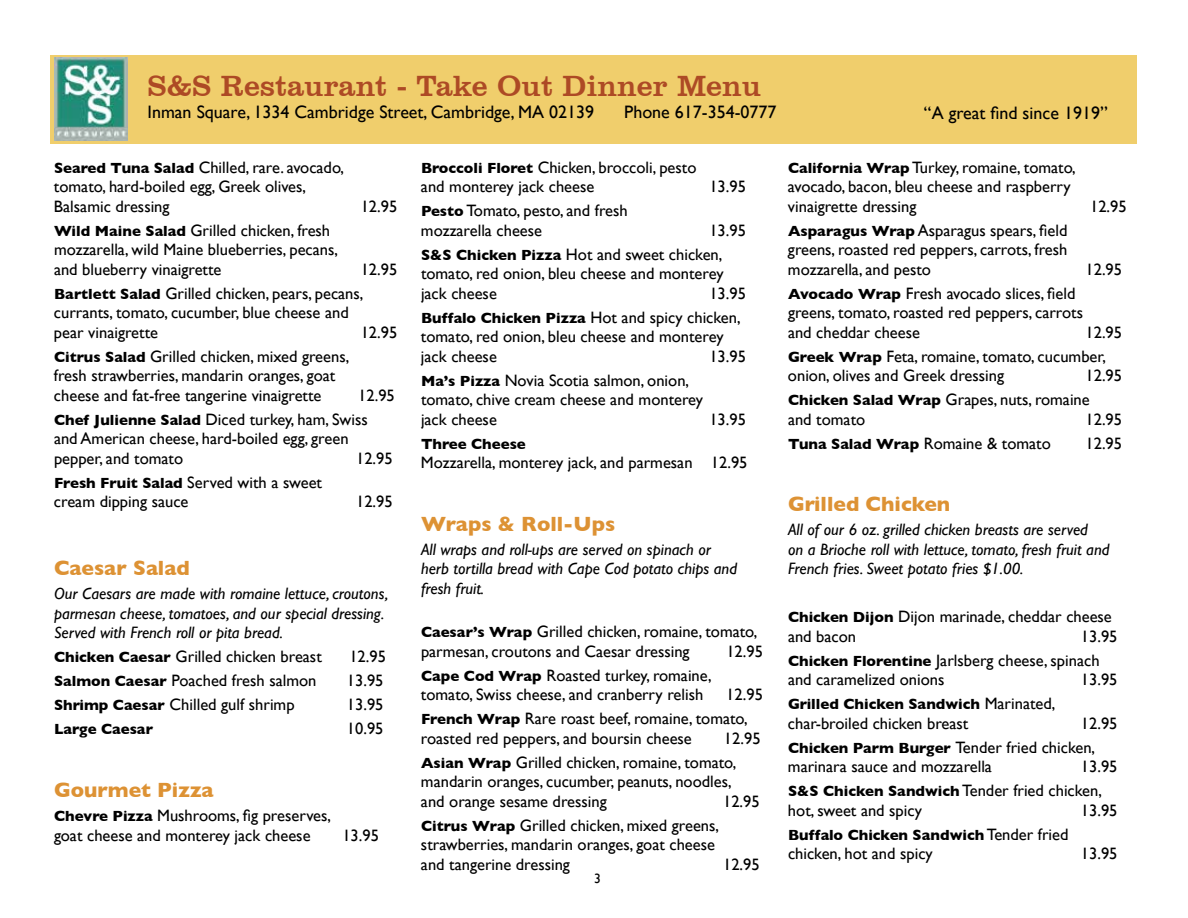
<style>
.page{position:relative;width:1188px;height:918px;background:#fff}
.page>*{position:absolute;margin:0;border:0;box-sizing:border-box;transform-origin:0 0}
.t1{font:30px "Clarendon BT";color:#ad4a25}
.t2{font:700 21px "Gill Sans";color:#dd9234}
.t3{font:18px "Gill Sans";color:#000}
.t4{font:16.5px/19.5px "Gill Sans";color:#000}
.t5{font:italic 16.5px/19.5px "Gill Sans";color:#000}
.t6{font:700 15px "Gill Sans";color:#000}
.t7{font:13.5px "Gill Sans";color:#000}
.s1{font-weight:700;font-size:15px}
.s2{font-weight:400;font-size:16.5px}
</style>
<div class="page">
<div style="left:50px;top:55px;width:1086px;height:89px;background:#f0ce6c"></div>
<img style="left:54px;top:58px;width:74px;height:82px">
<h1 class="t1" style="left:148px;top:67px;width:615px">S&amp;S Restaurant - Take Out Dinner Menu</h1>
<p class="t3" style="left:148px;top:101px;width:448px">Inman Square, 1334 Cambridge Street, Cambridge, MA 02139</p>
<p class="t3" style="left:624px;top:101px;width:154px">Phone 617-354-0777</p>
<p class="t3" style="left:924px;top:102px;width:185px">“A great find since 1919”</p>
<p class="t4" style="left:54px;top:157px;width:292px"><span class="s1">Seared Tuna Salad</span> Chilled, rare. avocado, tomato, hard-boiled egg, Greek olives,<br>Balsamic dressing</p>
<p class="t4" style="left:361px;top:196px;width:38px">12.95</p>
<p class="t4" style="left:54px;top:220px;width:286px"><span class="s1">Wild Maine Salad</span> Grilled chicken, fresh mozzarella, wild Maine blueberries, pecans, and blueberry vinaigrette</p>
<p class="t4" style="left:54px;top:257px;width:345px;line-height:24px;text-indent:307px">12.95<br><span class="s1">Bartlett Salad</span> Grilled chicken, pears, pecans,</p>
<p class="t4" style="left:54px;top:303px;width:296px">currants, tomato, cucumber, blue cheese and pear vinaigrette</p>
<p class="t4" style="left:361px;top:322px;width:38px">12.95</p>
<p class="t4" style="left:54px;top:346px;width:297px"><span class="s1">Citrus Salad</span> Grilled chicken, mixed greens, fresh strawberries, mandarin oranges, goat cheese and fat-free tangerine vinaigrette</p>
<p class="t4" style="left:54px;top:383px;width:342px;line-height:24px;text-indent:304px">12.95<br><span class="s1">Chef Julienne Salad</span> Diced turkey, ham, Swiss</p>
<p class="t4" style="left:54px;top:429px;width:296px">and American cheese, hard-boiled egg, green pepper, and tomato</p>
<p class="t4" style="left:356px;top:448px;width:38px">12.95</p>
<p class="t4" style="left:54px;top:472px;width:270px"><span class="s1">Fresh Fruit Salad</span> Served with a sweet cream dipping sauce</p>
<p class="t4" style="left:356px;top:492px;width:38px">12.95</p>
<p class="t2" style="left:54px;top:552px;width:137px">Caesar Salad</p>
<p class="t5" style="left:54px;top:584px;width:336px">Our Caesars are made with romaine lettuce, croutons, parmesan cheese, tomatoes, and our special dressing.<br>Served with French roll or pita bread.</p>
<p class="t4" style="left:54px;top:647px;width:269px"><span class="s1">Chicken Caesar</span> Grilled chicken breast</p>
<p class="t4" style="left:349px;top:647px;width:38px">12.95</p>
<p class="t4" style="left:54px;top:671px;width:264px"><span class="s1">Salmon Caesar</span> Poached fresh salmon</p>
<p class="t4" style="left:347px;top:671px;width:38px">13.95</p>
<p class="t4" style="left:54px;top:695px;width:242px"><span class="s1">Shrimp Caesar</span> Chilled gulf shrimp</p>
<p class="t4" style="left:347px;top:695px;width:38px">13.95</p>
<p class="t6" style="left:54px;top:718px;width:101px">Large Caesar</p>
<p class="t4" style="left:347px;top:719px;width:38px">10.95</p>
<p class="t2" style="left:54px;top:773px;width:161px">Gourmet Pizza</p>
<p class="t4" style="left:54px;top:806px;width:279px"><span class="s1">Chevre Pizza</span> Mushrooms, fig preserves, goat cheese and monterey jack cheese</p>
<p class="t4" style="left:342px;top:825px;width:38px">13.95</p>
<p class="t4" style="left:421px;top:157px;width:277px"><span class="s1">Broccoli Floret</span> Chicken, broccoli, pesto and monterey jack cheese</p>
<p class="t4" style="left:709px;top:177px;width:38px">13.95</p>
<p class="t4" style="left:421px;top:201px;width:208px"><span class="s1">Pesto</span> Tomato, pesto, and fresh mozzarella cheese</p>
<p class="t4" style="left:421px;top:218px;width:326px;line-height:24px;text-indent:288px">13.95<br><span class="s1">S&amp;S Chicken Pizza</span> Hot and sweet chicken,</p>
<p class="t4" style="left:421px;top:264px;width:304px">tomato, red onion, bleu cheese and monterey jack cheese</p>
<p class="t4" style="left:709px;top:283px;width:38px">13.95</p>
<p class="t6" style="left:421px;top:306px;width:321px">Buffalo Chicken Pizza <span class="s2">Hot and spicy chicken,</span></p>
<p class="t4" style="left:421px;top:327px;width:304px">tomato, red onion, bleu cheese and monterey jack cheese</p>
<p class="t4" style="left:709px;top:346px;width:38px">13.95</p>
<p class="t4" style="left:421px;top:370px;width:284px"><span class="s1">Ma’s Pizza</span> Novia Scotia salmon, onion, tomato, chive cream cheese and monterey jack cheese</p>
<p class="t4" style="left:709px;top:409px;width:38px">13.95</p>
<p class="t6" style="left:421px;top:432px;width:106px">Three Cheese</p>
<p class="t4" style="left:421px;top:453px;width:328px">Mozzarella, monterey jack, and parmesan 12.95</p>
<p class="t2" style="left:421px;top:507px;width:196px">Wraps &amp; Roll-Ups</p>
<p class="t5" style="left:421px;top:539px;width:318px">All wraps and roll-ups are served on spinach or herb tortilla bread with Cape Cod potato chips and fresh fruit.</p>
<p class="t4" style="left:421px;top:622px;width:338px"><span class="s1">Caesar’s Wrap</span> Grilled chicken, romaine, tomato, parmesan, croutons and Caesar dressing</p>
<p class="t4" style="left:726px;top:641px;width:38px">12.95</p>
<p class="t4" style="left:421px;top:665px;width:292px"><span class="s1">Cape Cod Wrap</span> Roasted turkey, romaine, tomato, Swiss cheese, and cranberry relish</p>
<p class="t4" style="left:421px;top:683px;width:343px;line-height:24px;text-indent:305px">12.95<br><span class="s1">French Wrap</span> Rare roast beef, romaine, tomato,</p>
<p class="t4" style="left:421px;top:728px;width:272px">roasted red peppers, and boursin cheese</p>
<p class="t4" style="left:421px;top:726px;width:341px;line-height:24px;text-indent:303px">12.95<br><span class="s1">Asian Wrap</span> Grilled chicken, romaine, tomato,</p>
<p class="t4" style="left:421px;top:772px;width:312px">mandarin oranges, cucumber, peanuts, noodles, and orange sesame dressing</p>
<p class="t4" style="left:723px;top:791px;width:38px">12.95</p>
<p class="t4" style="left:421px;top:815px;width:300px"><span class="s1">Citrus Wrap</span> Grilled chicken, mixed greens, strawberries, mandarin oranges, goat cheese and tangerine dressing</p>
<p class="t7" style="left:594px;top:871px;width:8px">3</p>
<p class="t4" style="left:723px;top:854px;width:38px">12.95</p>
<p class="t4" style="left:788px;top:157px;width:289px"><span class="s1">California Wrap</span> Turkey, romaine, tomato, avocado, bacon, bleu cheese and raspberry vinaigrette dressing</p>
<p class="t4" style="left:788px;top:220px;width:281px;text-align:justify"><span class="s1">Asparagus Wrap</span> Asparagus spears, field greens, roasted red peppers, carrots, fresh mozzarella, and pesto</p>
<p class="t4" style="left:1090px;top:196px;width:38px">12.95</p>
<p class="t4" style="left:1086px;top:259px;width:38px">12.95</p>
<p class="t4" style="left:788px;top:283px;width:297px"><span class="s1">Avocado Wrap</span> Fresh avocado slices, field greens, tomato, roasted red peppers, carrots and cheddar cheese</p>
<p class="t4" style="left:788px;top:320px;width:336px;line-height:24px;text-indent:298px">12.95<br><span class="s1">Greek Wrap</span> Feta, romaine, tomato, cucumber,</p>
<p class="t4" style="left:788px;top:366px;width:218px">onion, olives and Greek dressing</p>
<p class="t4" style="left:788px;top:363px;width:336px;line-height:24px;text-indent:298px">12.95<br><span class="s1">Chicken Salad Wrap</span> Grapes, nuts, romaine</p>
<p class="t4" style="left:788px;top:409px;width:79px">and tomato</p>
<p class="t4" style="left:1086px;top:409px;width:38px">12.95</p>
<p class="t4" style="left:788px;top:433px;width:264px"><span class="s1">Tuna Salad Wrap</span> Romaine &amp; tomato</p>
<p class="t4" style="left:1086px;top:433px;width:38px">12.95</p>
<p class="t2" style="left:788px;top:488px;width:164px">Grilled Chicken</p>
<p class="t5" style="left:788px;top:520px;width:323px">All of our 6 oz. grilled chicken breasts are served<br>on a Brioche roll with lettuce, tomato, fresh fruit and<br>French fries. Sweet potato fries $1.00.</p>
<p class="t4" style="left:788px;top:607px;width:325px"><span class="s1">Chicken Dijon</span> Dijon marinade, cheddar cheese and bacon</p>
<p class="t4" style="left:788px;top:624px;width:331px;line-height:24px;text-indent:293px">13.95<br><span class="s1">Chicken Florentine</span> Jarlsberg cheese, spinach</p>
<p class="t4" style="left:788px;top:670px;width:158px">and caramelized onions</p>
<p class="t4" style="left:1081px;top:670px;width:38px">13.95</p>
<p class="t6" style="left:788px;top:692px;width:269px">Grilled Chicken Sandwich <span class="s2">Marinated,</span></p>
<p class="t4" style="left:788px;top:713px;width:182px">char-broiled chicken breast</p>
<p class="t4" style="left:788px;top:711px;width:331px;line-height:24px;text-indent:293px">12.95<br><span class="s1">Chicken Parm Burger</span> Tender fried chicken,</p>
<p class="t4" style="left:788px;top:757px;width:206px">marinara sauce and mozzarella</p>
<p class="t4" style="left:788px;top:755px;width:331px;line-height:24px;text-indent:293px">13.95<br><span class="s1">S&amp;S Chicken Sandwich</span> Tender fried chicken,</p>
<p class="t4" style="left:788px;top:800px;width:135px">hot, sweet and spicy</p>
<p class="t4" style="left:1081px;top:800px;width:38px">13.95</p>
<p class="t6" style="left:788px;top:823px;width:282px">Buffalo Chicken Sandwich <span class="s2">Tender fried</span></p>
<p class="t4" style="left:788px;top:844px;width:146px">chicken, hot and spicy</p>
<p class="t4" style="left:1081px;top:844px;width:38px">13.95</p>
</div>
